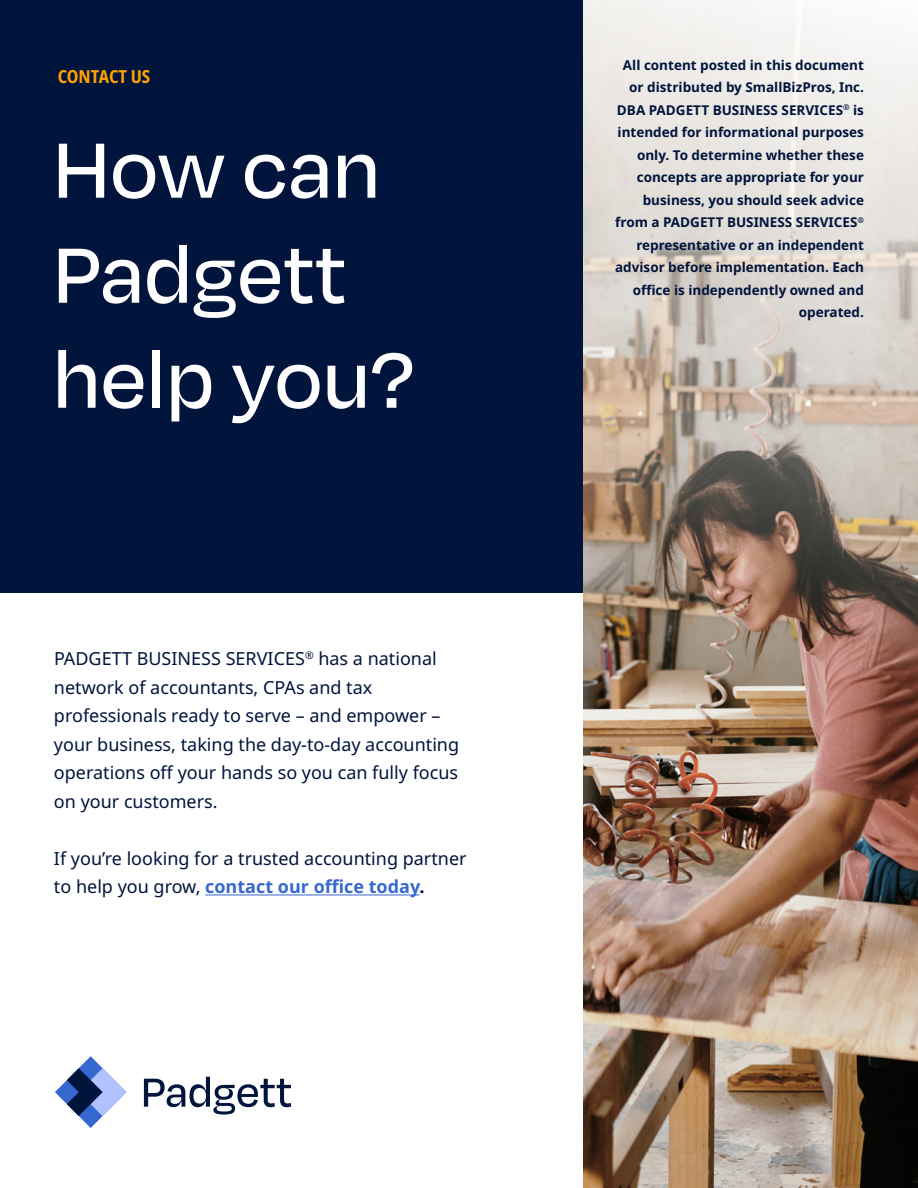
<style>
.page{position:relative;width:918px;height:1188px;background:#fff}
.page>*{position:absolute;margin:0;border:0;box-sizing:border-box;transform-origin:0 0}
.t1{font:500 90px/105px "Degular";color:#fff}
.t2{font:18px/28.5px "Noto Sans";color:#00143c}
.t3{font:700 condensed 18px "Noto Sans";color:#ffa100}
.t4{font:700 13.5px/22.5px "Noto Sans";color:#00143c;text-align:right}
.s1{font-weight:700;color:#3768d1}
.s2{font-weight:700}
</style>
<div class="page">
<div style="left:0;top:0;width:583px;height:593px;background:#00143c"></div>
<img style="left:583px;top:667px;width:335px;height:521px">
<svg style="left:583px;top:0;width:335px;height:667px;background:#c5bab0"></svg>
<hr style="left:205px;top:895px;width:215px;height:1px;background:#3768d1">
<svg style="left:144px;top:1077px;width:147px;height:38px"></svg>
<svg style="left:55px;top:1056px;width:71px;height:72px"></svg>
<h2 class="t3" style="left:58px;top:64px;width:94px">CONTACT US</h2>
<h1 class="t1" style="left:53px;top:113px;width:363px">How can<br>Padgett help you?</h1>
<p class="t2" style="left:54px;top:645px;width:407px">PADGETT BUSINESS SERVICES<sup>®</sup> has a national network of accountants, CPAs and tax professionals ready to serve – and empower – your business, taking the day-to-day accounting operations off your hands so you can fully focus on your customers.</p>
<h2 class="t2" style="left:54px;top:844px;width:414px">If you’re looking for a trusted accounting partner to help you grow, <span class="s1">contact our office today</span><span class="s2">.</span></h2>
<p class="t4" style="left:615px;top:54px;width:250px">All content posted in this document or distributed by SmallBizPros, Inc.<br>DBA PADGETT BUSINESS SERVICES<sup>®</sup> is intended for informational purposes only. To determine whether these concepts are appropriate for your business, you should seek advice from a PADGETT BUSINESS SERVICES<sup>® </sup>representative or an independent advisor before implementation. Each office is independently owned and operated.</p>
</div>
